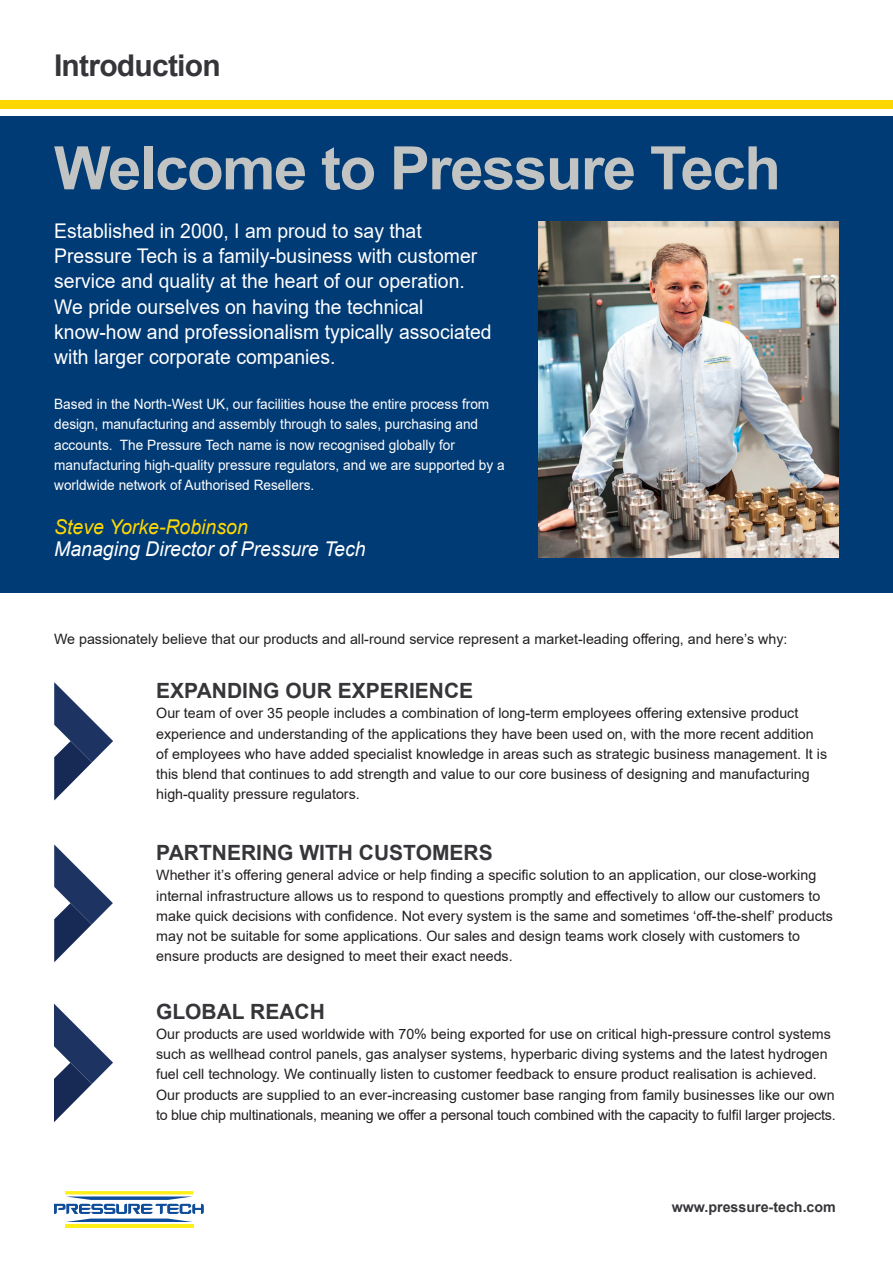
<style>
.page{position:relative;width:893px;height:1263px;background:#fff}
.page>*{position:absolute;margin:0;border:0;box-sizing:border-box;transform-origin:0 0}
.t1{font:700 60px "Arial";letter-spacing:-.025em;color:#c2c3c3}
.t2{font:700 30px "Arial";letter-spacing:-.025em;color:#363539}
.t3{font:700 21px "Arial";color:#363539}
.t4{font:italic 20.4px "Arial";color:#fff;scale:.96 1}
.t5{font:italic 20.4px "Arial";color:#fed702;scale:.96 1}
.t6{font:20.25px/25.2px "Arial";color:#fff;scale:.96 1}
.t7{font:14.25px/20.2px "Arial";color:#231f20}
.t8{font:14.25px/20.2px "Arial";color:#fff;scale:.96 1}
.t9{font:700 14.25px "Arial";color:#363539}
</style>
<div class="page">
<div style="left:0;top:100px;width:893px;height:8px;background:#fed702"></div>
<div style="left:0;top:116px;width:893px;height:476px;background:#003b75"></div>
<svg style="left:54px;top:1003px;width:59px;height:119px"></svg>
<svg style="left:54px;top:844px;width:59px;height:118px"></svg>
<svg style="left:54px;top:682px;width:59px;height:118px"></svg>
<img style="left:538px;top:222px;width:301px;height:335px">
<svg style="left:54px;top:1191px;width:150px;height:31px"></svg>
<hr style="left:65px;top:1224px;width:128px;height:3px;background:#ffef16">
<h2 class="t2" style="left:54px;top:44px;width:168px">Introduction</h2>
<h1 class="t1" style="left:54px;top:126px;width:728px">Welcome to Pressure Tech</h1>
<p class="t6" style="left:54px;top:218px;width:457px">Established in 2000, I am proud to say that Pressure Tech is a family-business with customer service and quality at the heart of our operation.<br>We pride ourselves on having the technical know-how and professionalism typically associated with larger corporate companies.</p>
<p class="t8" style="left:54px;top:394px;width:471px">Based in the North-West UK, our facilities house the entire process from design, manufacturing and assembly through to sales, purchasing and accounts. The Pressure Tech name is now recognised globally for manufacturing high-quality pressure regulators, and we are supported by a worldwide network of Authorised Resellers.</p>
<h3 class="t5" style="left:54px;top:514px;width:203px">Steve Yorke-Robinson</h3>
<h3 class="t4" style="left:54px;top:536px;width:326px">Managing Director of Pressure Tech</h3>
<p class="t7" style="left:54px;top:629px;width:735px">We passionately believe that our products and all-round service represent a market-leading offering, and here’s why:</p>
<h3 class="t3" style="left:156px;top:676px;width:318px">EXPANDING OUR EXPERIENCE</h3>
<p class="t7" style="left:156px;top:703px;width:672px">Our team of over 35 people includes a combination of long-term employees offering extensive product experience and understanding of the applications they have been used on, with the more recent addition of employees who have added specialist knowledge in areas such as strategic business management. It is this blend that continues to add strength and value to our core business of designing and manufacturing high-quality pressure regulators.</p>
<h3 class="t3" style="left:156px;top:838px;width:338px">PARTNERING WITH CUSTOMERS</h3>
<p class="t7" style="left:156px;top:865px;width:678px">Whether it’s offering general advice or help finding a specific solution to an application, our close-working internal infrastructure allows us to respond to questions promptly and effectively to allow our customers to make quick decisions with confidence. Not every system is the same and sometimes ‘off-the-shelf’ products may not be suitable for some applications. Our sales and design teams work closely with customers to ensure products are designed to meet their exact needs.</p>
<h3 class="t3" style="left:156px;top:996px;width:170px">GLOBAL REACH</h3>
<p class="t7" style="left:156px;top:1024px;width:681px">Our products are used worldwide with 70% being exported for use on critical high-pressure control systems such as wellhead control panels, gas analyser systems, hyperbaric diving systems and the latest hydrogen fuel cell technology. We continually listen to customer feedback to ensure product realisation is achieved.<br>Our products are supplied to an ever-increasing customer base ranging from family businesses like our own to blue chip multinationals, meaning we offer a personal touch combined with the capacity to fulfil larger projects.</p>
<p class="t9" style="left:672px;top:1197px;width:166px">www.pressure-tech.com</p>
</div>
